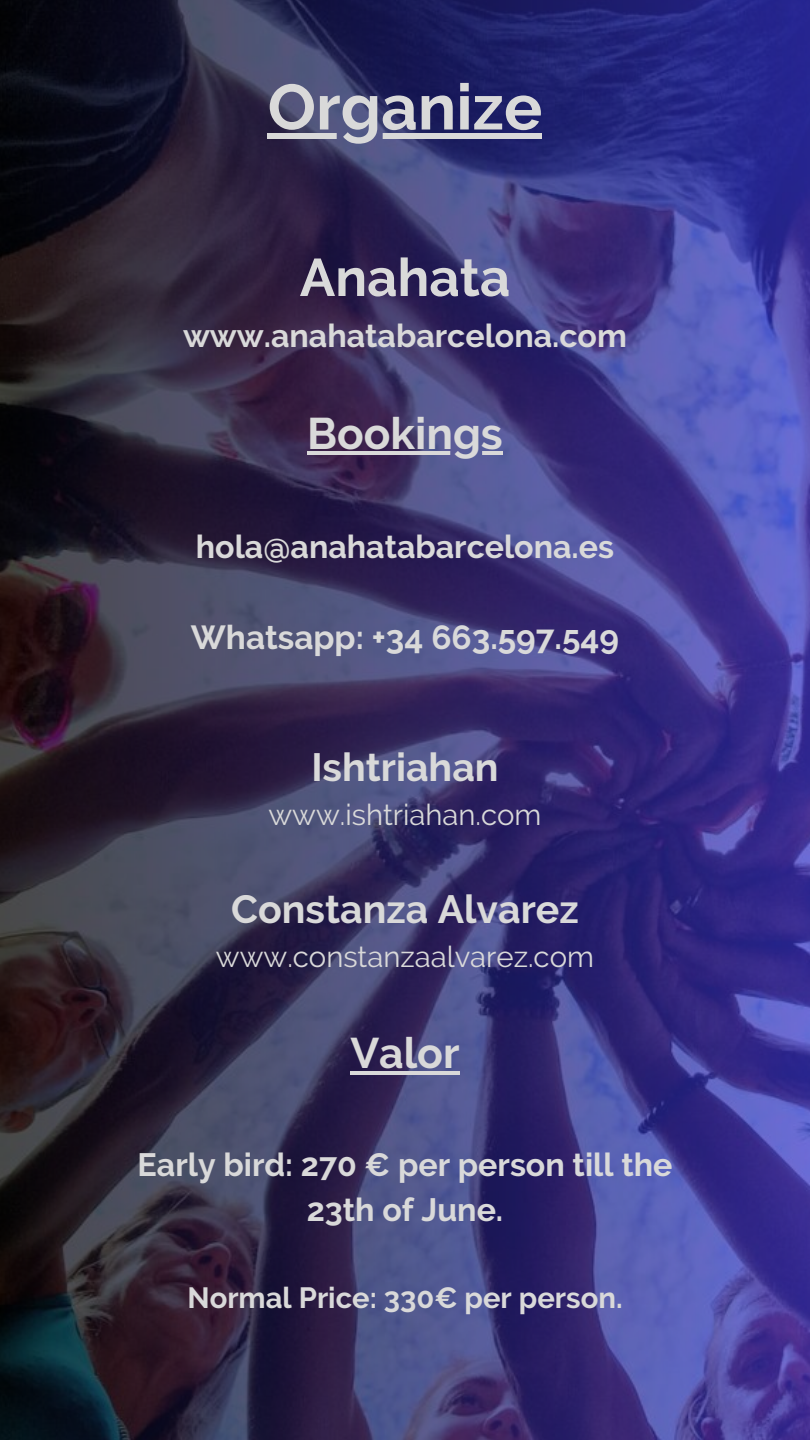
<style>
.page{position:relative;width:810px;height:1440px;background:#fff}
.page>*{position:absolute;margin:0;border:0;box-sizing:border-box;transform-origin:0 0}
.t1{font:700 63.8px "Raleway";color:#d9d9d9}
.t2{font:700 52.8px "Raleway";color:#d9d9d9}
.t3{font:700 44.1px "Raleway";color:#d9d9d9}
.t4{font:700 42.7px "Raleway";color:#d9d9d9}
.t5{font:700 39.3px "Raleway";color:#d9d9d9}
.t6{font:700 33.3px "Raleway";color:#d9d9d9}
.t7{font:700 32.2px/45px "Raleway";color:#d9d9d9;text-align:center}
.t8{font:700 32.1px "Raleway";color:#d9d9d9}
.t9{font:29.3px "Raleway";color:#d9d9d9}
.t10{font:700 29.2px "Raleway";color:#d9d9d9}
</style>
<div class="page">
<img style="left:0;top:0;width:810px;height:1440px">
<svg style="left:268px;top:133px;width:274px;height:6px;background:#c2c3cb"></svg>
<svg style="left:307px;top:451px;width:196px;height:4px"></svg>
<hr style="left:350px;top:1071px;width:110px;height:3px;background:#d9d9d9">
<p class="t1" style="left:268px;top:70px;width:276px">Organize</p>
<p class="t2" style="left:300px;top:246px;width:212px">Anahata</p>
<p class="t8" style="left:183px;top:317px;width:445px">www.anahatabarcelona.com</p>
<p class="t3" style="left:307px;top:408px;width:197px">Bookings</p>
<p class="t8" style="left:196px;top:528px;width:420px">hola@anahatabarcelona.es</p>
<p class="t6" style="left:191px;top:618px;width:430px">Whatsapp: +34 663.597.549</p>
<p class="t5" style="left:311px;top:744px;width:189px">Ishtriahan</p>
<p class="t9" style="left:269px;top:798px;width:274px">www.ishtriahan.com</p>
<p class="t5" style="left:231px;top:886px;width:349px">Constanza Alvarez</p>
<p class="t9" style="left:216px;top:940px;width:380px">www.constanzaalvarez.com</p>
<p class="t4" style="left:350px;top:1028px;width:111px">Valor</p>
<p class="t7" style="left:138px;top:1142px;width:536px">Early bird: 270 € per person till the<br>23th of June.</p>
<p class="t10" style="left:187px;top:1280px;width:437px">Normal Price: 330€ per person.</p>
</div>
